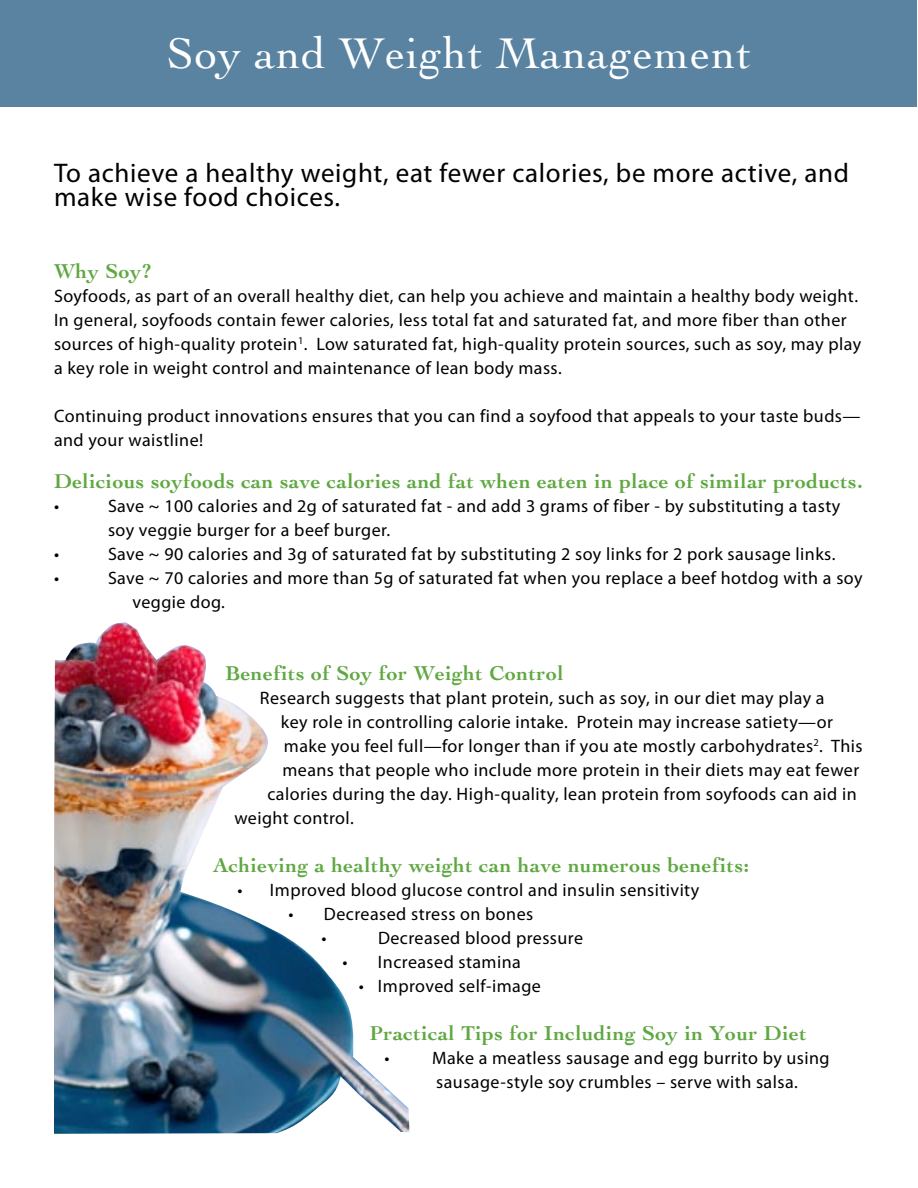
<style>
.page{position:relative;width:918px;height:1188px;background:#fff}
.page>*{position:absolute;margin:0;border:0;box-sizing:border-box;transform-origin:0 0}
.t1{font:45px "Cochin";letter-spacing:.025em;color:#fff}
.t2{font:27px/24px "Myriad Pro";letter-spacing:.025em;color:#000}
.t3{font:700 21px "Cochin";letter-spacing:.025em;color:#5fa841}
.t4{font:18px/24px "Myriad Pro";letter-spacing:.025em;color:#000}
</style>
<div class="page">
<div style="left:0;top:1px;width:916px;height:106px;background:#5983a1"></div>
<img style="left:54px;top:622px;width:355px;height:512px">
<p class="t1" style="left:167px;top:28px;width:586px">Soy and Weight Management</p>
<p class="t2" style="left:54px;top:162px;width:797px">To achieve a healthy weight, eat fewer calories, be more active, and make wise food choices.</p>
<p class="t3" style="left:54px;top:259px;width:99px">Why Soy?</p>
<p class="t4" style="left:54px;top:285px;width:809px">Soyfoods, as part of an overall healthy diet, can help you achieve and maintain a healthy body weight.<br>In general, soyfoods contain fewer calories, less total fat and saturated fat, and more fiber than other sources of high-quality protein<sup>1</sup>. Low saturated fat, high-quality protein sources, such as soy, may play a key role in weight control and maintenance of lean body mass.</p>
<p class="t4" style="left:54px;top:405px;width:808px">Continuing product innovations ensures that you can find a soyfood that appeals to your taste buds— and your waistline!</p>
<p class="t3" style="left:54px;top:469px;width:810px">Delicious soyfoods can save calories and fat when eaten in place of similar products.</p>
<p class="t4" style="left:54px;top:495px;width:7px">•</p>
<p class="t4" style="left:108px;top:495px;width:734px">Save ~ 100 calories and 2g of saturated fat - and add 3 grams of fiber - by substituting a tasty soy veggie burger for a beef burger.</p>
<p class="t4" style="left:54px;top:543px;width:7px">•</p>
<p class="t4" style="left:108px;top:543px;width:729px">Save ~ 90 calories and 3g of saturated fat by substituting 2 soy links for 2 pork sausage links.</p>
<p class="t4" style="left:54px;top:567px;width:7px">•</p>
<p class="t4" style="left:132px;top:567px;width:732px;text-indent:-24px">Save ~ 70 calories and more than 5g of saturated fat when you replace a beef hotdog with a soy veggie dog.</p>
<p class="t3" style="left:225px;top:661px;width:340px">Benefits of Soy for Weight Control</p>
<p class="t4" style="left:260px;top:687px;width:566px">Research suggests that plant protein, such as soy, in our diet may play a</p>
<p class="t4" style="left:281px;top:711px;width:554px">key role in controlling calorie intake. Protein may increase satiety—or</p>
<p class="t4" style="left:284px;top:735px;width:580px">make you feel full—for longer than if you ate mostly carbohydrates<sup>2</sup>. This</p>
<p class="t4" style="left:282px;top:759px;width:578px">means that people who include more protein in their diets may eat fewer</p>
<p class="t4" style="left:267px;top:783px;width:591px">calories during the day. High-quality, lean protein from soyfoods can aid in</p>
<p class="t4" style="left:234px;top:807px;width:121px">weight control.</p>
<p class="t3" style="left:213px;top:853px;width:537px">Achieving a healthy weight can have numerous benefits:</p>
<p class="t4" style="left:237px;top:879px;width:463px">• Improved blood glucose control and insulin sensitivity</p>
<p class="t4" style="left:288px;top:903px;width:246px">• Decreased stress on bones</p>
<p class="t4" style="left:321px;top:927px;width:7px">•</p>
<p class="t4" style="left:378px;top:927px;width:207px">Decreased blood pressure</p>
<p class="t4" style="left:342px;top:951px;width:180px">• Increased stamina</p>
<p class="t4" style="left:359px;top:975px;width:183px">• Improved self-image</p>
<p class="t3" style="left:369px;top:1021px;width:439px">Practical Tips for Including Soy in Your Diet</p>
<p class="t4" style="left:436px;top:1047px;width:395px;text-indent:-52px">• Make a meatless sausage and egg burrito by using sausage-style soy crumbles – serve with salsa.</p>
</div>
